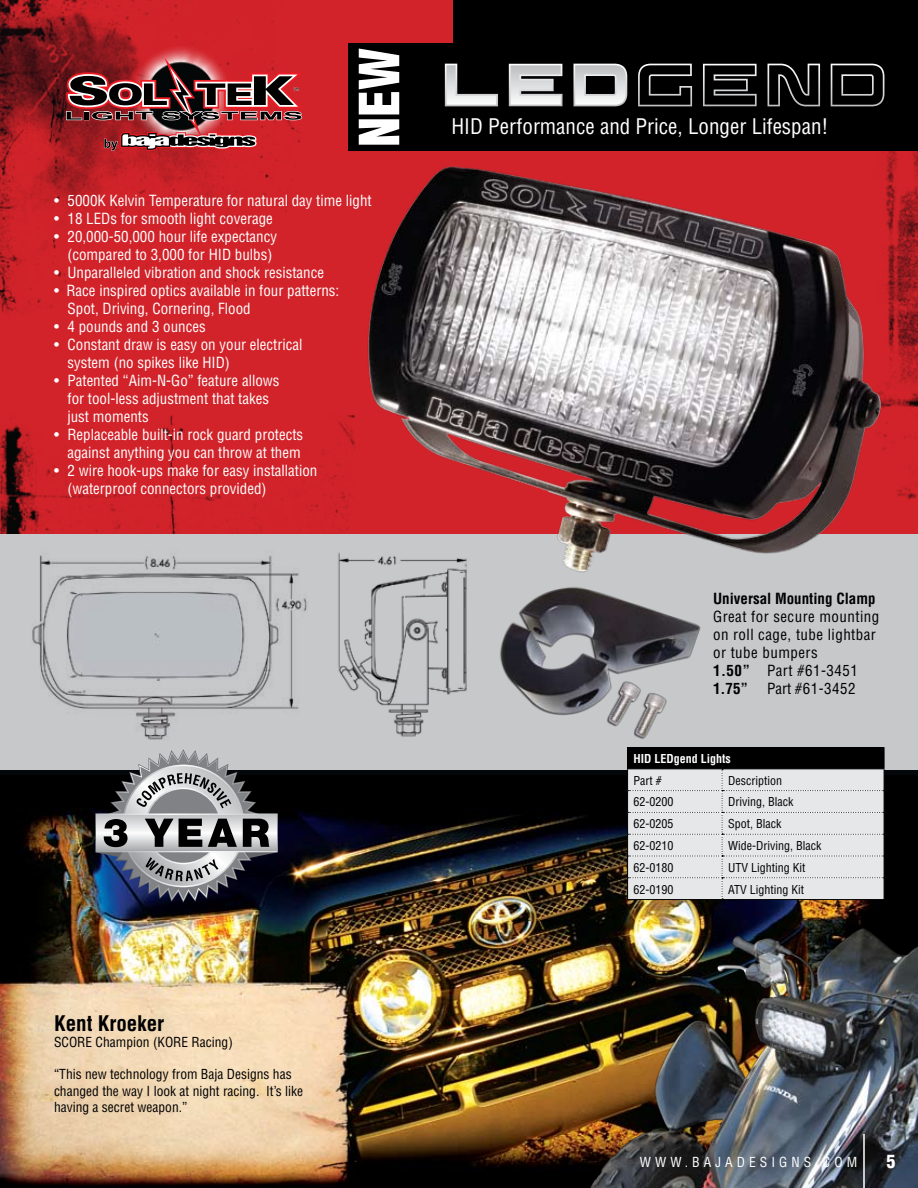
<style>
.page{position:relative;width:918px;height:1188px;background:#fff}
.page>*{position:absolute;margin:0;border:0;box-sizing:border-box;transform-origin:0 0}
.t1{font:900 condensed 54px "Helvetica";color:#fff}
.t2{font:condensed 21px "Helvetica";color:#fff}
.t3{font:700 condensed 21px "Helvetica";color:#000}
.t4{font:900 condensed 18px "Helvetica";color:#fff}
.t5{font:condensed 15px/18px "Helvetica";color:#fff}
.t6{font:condensed 15px/18px "Helvetica";letter-spacing:.03em;color:#000}
.t7{font:700 condensed 15px "Helvetica";color:#000}
.t8{font:condensed 13.5px/16.2px "Helvetica";color:#000}
.t9{font:condensed 13.5px "Helvetica";letter-spacing:.3em;color:#fff}
.t10{font:condensed 12px "Helvetica";color:#000}
.t11{font:700 condensed 12px "Helvetica";color:#fff}
.s1{font-weight:700}
</style>
<div class="page">
<img style="left:0;top:0;width:918px;height:534px">
<div style="left:349px;top:44px;width:569px;height:108px;background:#000"></div>
<div style="left:453px;top:0;width:465px;height:106px;background:#000"></div>
<div style="left:0;top:534px;width:918px;height:236px;background:#c6c8ca"></div>
<img style="left:342px;top:152px;width:563px;height:412px">
<img style="left:338px;top:549px;width:144px;height:188px">
<svg style="left:445px;top:64px;width:53px;height:42px"></svg>
<svg style="left:509px;top:64px;width:53px;height:42px;background:#bcbdbe"></svg>
<svg style="left:573px;top:64px;width:54px;height:42px"></svg>
<svg style="left:703px;top:64px;width:54px;height:42px"></svg>
<svg style="left:768px;top:64px;width:52px;height:42px"></svg>
<svg style="left:831px;top:64px;width:53px;height:42px"></svg>
<svg style="left:638px;top:64px;width:54px;height:42px"></svg>
<img style="left:129px;top:44px;width:104px;height:13px">
<svg style="left:66px;top:57px;width:236px;height:94px;background:#8f3c3f"></svg>
<img style="left:0;top:775px;width:918px;height:413px">
<img style="left:586px;top:915px;width:332px;height:273px">
<hr style="left:627px;top:747px;width:95px;height:1px;background:#000">
<hr style="left:722px;top:747px;width:162px;height:1px;background:#000">
<svg style="left:627px;top:748px;width:258px;height:152px;background:#c4c5c5"></svg>
<hr style="left:627px;top:899px;width:95px;height:1px;background:#000">
<hr style="left:722px;top:899px;width:162px;height:1px;background:#000">
<img style="left:500px;top:564px;width:210px;height:189px">
<hr style="left:863px;top:1134px;width:2px;height:54px;background:#fff">
<svg style="left:95px;top:749px;width:183px;height:154px;background:#747880"></svg>
<img style="left:32px;top:555px;width:275px;height:185px">
<h1 class="t1" style="left:346px;top:147px;width:101px;rotate:-90deg">NEW</h1>
<p class="t5" style="left:54px;top:191px;width:319px">• 5000K Kelvin Temperature for natural day time light</p>
<p class="t5" style="left:54px;top:209px;width:220px">• 18 LEDs for smooth light coverage</p>
<p class="t5" style="left:54px;top:227px;width:225px;text-align:center">• 20,000-50,000 hour life expectancy (compared to 3,000 for HID bulbs)</p>
<p class="t5" style="left:54px;top:263px;width:272px">• Unparalleled vibration and shock resistance</p>
<p class="t5" style="left:68px;top:281px;width:273px;text-indent:-14px">• Race inspired optics available in four patterns:<br>Spot, Driving, Cornering, Flood</p>
<p class="t5" style="left:54px;top:317px;width:153px">• 4 pounds and 3 ounces</p>
<p class="t5" style="left:68px;top:335px;width:236px;text-indent:-14px">• Constant draw is easy on your electrical system (no spikes like HID)</p>
<p class="t5" style="left:68px;top:371px;width:214px;text-indent:-14px">• Patented “Aim-N-Go” feature allows for tool-less adjustment that takes just moments</p>
<p class="t5" style="left:54px;top:425px;width:251px;text-align:right">• Replaceable built-in rock guard protects against anything you can throw at them</p>
<p class="t5" style="left:68px;top:461px;width:251px;text-indent:-14px">• 2 wire hook-ups make for easy installation (waterproof connectors provided)</p>
<h2 class="t3" style="left:54px;top:1010px;width:112px">Kent Kroeker</h2>
<p class="t8" style="left:54px;top:1034px;width:180px">SCORE Champion (KORE Racing)</p>
<p class="t8" style="left:54px;top:1066px;width:251px">“This new technology from Baja Designs has changed the way I look at night racing. It’s like having a secret weapon.”</p>
<h2 class="t2" style="left:452px;top:113px;width:379px">HID Performance and Price, Longer Lifespan!</h2>
<p class="t7" style="left:713px;top:589px;width:164px">Universal Mounting Clamp</p>
<p class="t6" style="left:713px;top:607px;width:168px">Great for secure mounting on roll cage, tube lightbar or tube bumpers<br><span class="s1">1.50”</span> Part #61-3451<br><span class="s1">1.75”</span></p>
<p class="t6" style="left:767px;top:679px;width:90px">Part #61-3452</p>
<p class="t11" style="left:634px;top:751px;width:99px">HID LEDgend Lights</p>
<p class="t10" style="left:634px;top:773px;width:30px">Part #</p>
<p class="t10" style="left:728px;top:773px;width:55px">Description</p>
<p class="t10" style="left:634px;top:795px;width:41px">62-0200</p>
<p class="t10" style="left:728px;top:795px;width:67px">Driving, Black</p>
<p class="t10" style="left:634px;top:816px;width:41px">62-0205</p>
<p class="t10" style="left:728px;top:816px;width:55px">Spot, Black</p>
<p class="t10" style="left:634px;top:838px;width:41px">62-0210</p>
<p class="t10" style="left:728px;top:838px;width:95px">Wide-Driving, Black</p>
<p class="t10" style="left:634px;top:860px;width:41px">62-0180</p>
<p class="t10" style="left:728px;top:860px;width:79px">UTV Lighting Kit</p>
<p class="t10" style="left:634px;top:882px;width:41px">62-0190</p>
<p class="t10" style="left:728px;top:882px;width:78px">ATV Lighting Kit</p>
<p class="t9" style="left:640px;top:1153px;width:219px">WWW.BAJADESIGNS.COM</p>
<p class="t4" style="left:886px;top:1150px;width:10px">5</p>
</div>
